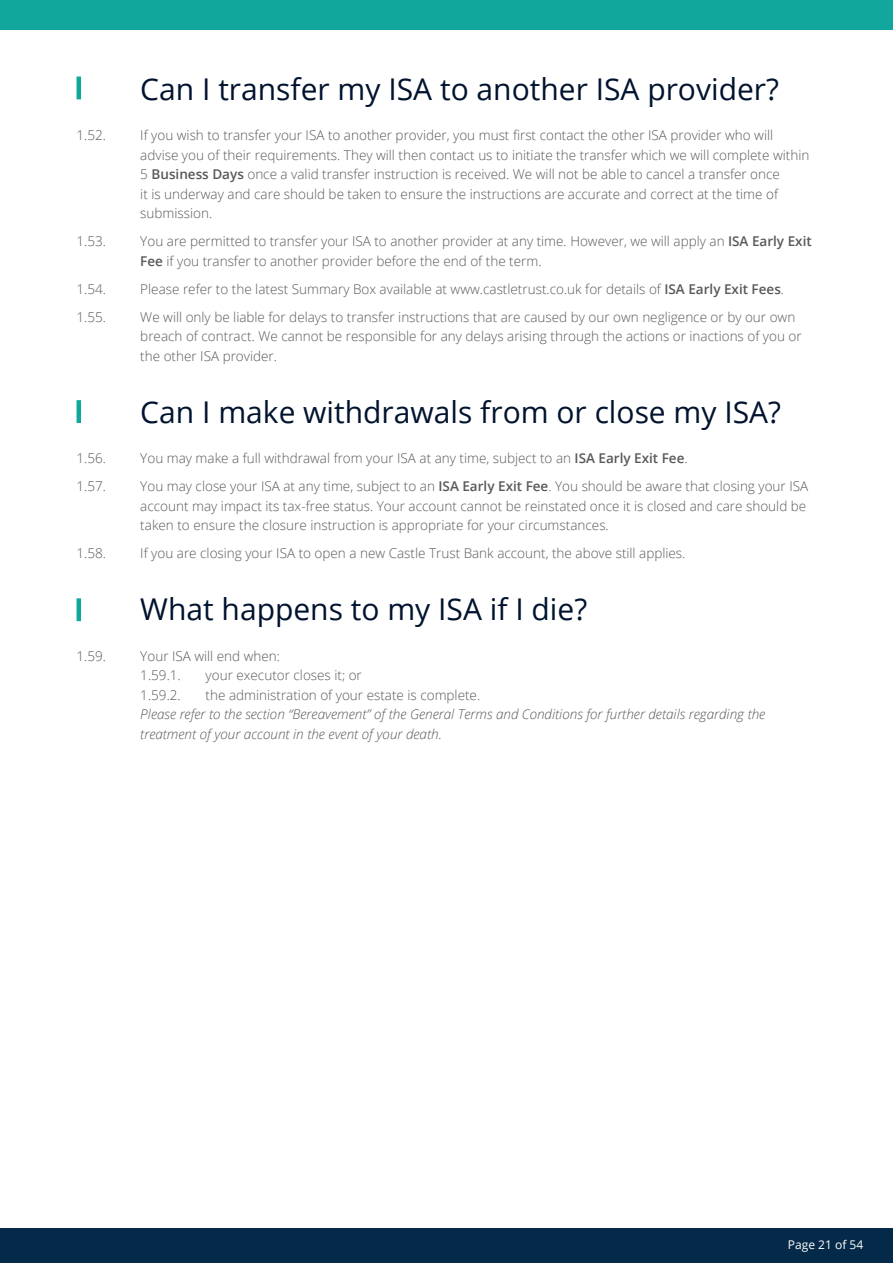
<style>
.page{position:relative;width:893px;height:1263px;background:#fff}
.page>*{position:absolute;margin:0;border:0;box-sizing:border-box;transform-origin:0 0}
.List_level_1{font:30px "Open Sans";color:#00132e}
.t1{font:300 13.5px/19.5px "Open Sans";color:#57585a}
.t2{font:italic 300 13.5px/19.5px "Open Sans";color:#57585a}
.t3{font:12px "Open Sans";color:#fff}
.s1{font-weight:600}
.s2{font-style:normal}
</style>
<div class="page">
<div style="left:0;top:1229px;width:893px;height:34px;background:#052a49"></div>
<div style="left:0;top:0;width:893px;height:30px;background:#12a79d"></div>
<hr style="left:77px;top:77px;width:4px;height:22px;background:#12a79d">
<hr style="left:77px;top:400px;width:4px;height:23px;background:#12a79d">
<hr style="left:77px;top:598px;width:4px;height:23px;background:#12a79d">
<p class="List_level_1" style="left:140px;top:68px;width:640px">Can I transfer my ISA to another ISA provider?</p>
<p class="t1" style="left:77px;top:125px;width:31px">1.52.</p>
<p class="t1" style="left:140px;top:125px;width:671px">If you wish to transfer your ISA to another provider, you must first contact the other ISA provider who will advise you of their requirements. They will then contact us to initiate the transfer which we will complete within 5 <span class="s1">Business Days</span> once a valid transfer instruction is received. We will not be able to cancel a transfer once<br>it is underway and care should be taken to ensure the instructions are accurate and correct at the time of submission.</p>
<p class="t1" style="left:77px;top:231px;width:31px">1.53.</p>
<p class="t1" style="left:140px;top:231px;width:673px">You are permitted to transfer your ISA to another provider at any time. However, we will apply an <span class="s1">ISA Early Exit<br>Fee</span> if you transfer to another provider before the end of the term.</p>
<p class="t1" style="left:77px;top:279px;width:31px">1.54.</p>
<p class="t1" style="left:140px;top:279px;width:645px">Please refer to the latest Summary Box available at www.castletrust.co.uk for details of <span class="s1">ISA Early Exit Fees</span>.</p>
<p class="t1" style="left:77px;top:307px;width:31px">1.55.</p>
<p class="t1" style="left:140px;top:307px;width:663px">We will only be liable for delays to transfer instructions that are caused by our own negligence or by our own breach of contract. We cannot be responsible for any delays arising through the actions or inactions of you or the other ISA provider.</p>
<p class="List_level_1" style="left:140px;top:391px;width:642px">Can I make withdrawals from or close my ISA?</p>
<p class="t1" style="left:77px;top:448px;width:31px">1.56.</p>
<p class="t1" style="left:140px;top:448px;width:549px">You may make a full withdrawal from your ISA at any time, subject to an <span class="s1">ISA Early Exit Fee</span>.</p>
<p class="t1" style="left:77px;top:476px;width:31px">1.57.</p>
<p class="t1" style="left:140px;top:476px;width:669px">You may close your ISA at any time, subject to an <span class="s1">ISA Early Exit Fee</span>. You should be aware that closing your ISA account may impact its tax-free status. Your account cannot be reinstated once it is closed and care should be taken to ensure the closure instruction is appropriate for your circumstances.</p>
<p class="t1" style="left:77px;top:543px;width:31px">1.58.</p>
<p class="t1" style="left:140px;top:543px;width:547px">If you are closing your ISA to open a new Castle Trust Bank account, the above still applies.</p>
<p class="List_level_1" style="left:140px;top:589px;width:448px">What happens to my ISA if I die?</p>
<p class="t1" style="left:77px;top:646px;width:31px">1.59.</p>
<p class="t1" style="left:140px;top:646px;width:141px">Your ISA will end when:<br>1.59.1.</p>
<p class="t1" style="left:206px;top:665px;width:158px">your executor closes it; or</p>
<p class="t2" style="left:140px;top:685px;width:627px;text-indent:65px"><span class="s2">the administration of your estate is complete.<br></span>Please refer to the section “Bereavement” of the General Terms and Conditions for further details regarding the treatment of your account in the event of your death.</p>
<p class="t1" style="left:140px;top:685px;width:42px">1.59.2.</p>
<p class="t3" style="left:788px;top:1236px;width:77px">Page 21 of 54</p>
</div>
